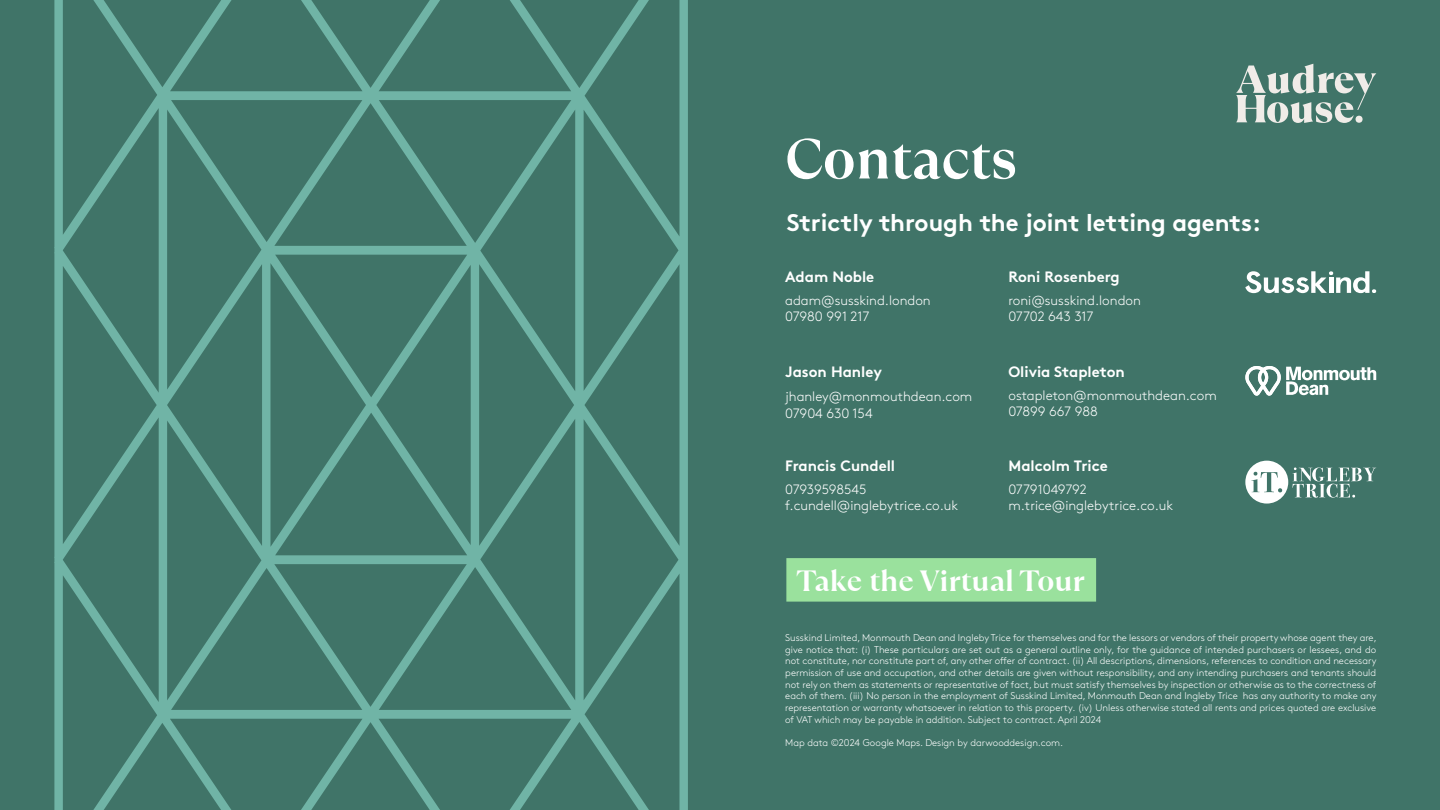
<style>
.page{position:relative;width:1440px;height:810px;background:#407468}
.page>*{position:absolute;margin:0;border:0;box-sizing:border-box;transform-origin:0 0}
.t1{font:700 56.25px "TT Ramillas Trl";color:#fff}
.t2{font:700 29.25px "TT Ramillas Trl";color:#fff}
.t3{font:700 24px "Brown";color:#fff}
.t4{font:700 15px "Brown";color:#fff}
.t5{font:300 13.5px/16.2px "Brown";color:#fff}
.t6{font:300 9.75px/11.7px "Brown";color:#fff;text-align:justify}
</style>
<div class="page">
<svg style="left:54px;top:0;width:634px;height:810px"></svg>
<svg style="left:1236px;top:64px;width:140px;height:59px"></svg>
<svg style="left:1245px;top:271px;width:131px;height:22px"></svg>
<svg style="left:1245px;top:366px;width:131px;height:30px"></svg>
<div style="left:786px;top:558px;width:310px;height:44px;background:#9ae19d;border:2px solid #9ae19d"></div>
<svg style="left:1245px;top:461px;width:131px;height:43px"></svg>
<h1 class="t1" style="left:785px;top:125px;width:234px">Contacts</h1>
<h3 class="t3" style="left:787px;top:203px;width:476px">Strictly through the joint letting agents:</h3>
<h3 class="t4" style="left:785px;top:265px;width:91px">Adam Noble</h3>
<h3 class="t5" style="left:785px;top:291px;width:147px">adam@susskind.london<br>07980 991 217</h3>
<h3 class="t4" style="left:1008px;top:265px;width:113px">Roni Rosenberg</h3>
<h3 class="t5" style="left:1008px;top:291px;width:134px">roni@susskind.london<br>07702 643 317</h3>
<h3 class="t4" style="left:785px;top:359px;width:98px">Jason Hanley</h3>
<h3 class="t5" style="left:785px;top:388px;width:189px">jhanley@monmouthdean.com<br>07904 630 154</h3>
<h3 class="t4" style="left:785px;top:454px;width:111px">Francis Cundell</h3>
<h3 class="t5" style="left:785px;top:481px;width:174px">07939598545 f.cundell@inglebytrice.co.uk</h3>
<h3 class="t4" style="left:1008px;top:359px;width:118px">Olivia Stapleton</h3>
<h3 class="t5" style="left:1008px;top:386px;width:210px">ostapleton@monmouthdean.com<br>07899 667 988</h3>
<h3 class="t4" style="left:1008px;top:454px;width:101px">Malcolm Trice</h3>
<h3 class="t5" style="left:1008px;top:481px;width:166px">07791049792 m.trice@inglebytrice.co.uk</h3>
<h2 class="t2" style="left:797px;top:563px;width:290px">Take the Virtual Tour</h2>
<p class="t6" style="left:785px;top:631px;width:593px">Susskind Limited, Monmouth Dean and Ingleby Trice for themselves and for the lessors or vendors of their property whose agent they are, give notice that: (i) These particulars are set out as a general outline only, for the guidance of intended purchasers or lessees, and do not constitute, nor constitute part of, any other offer of contract. (ii) All descriptions, dimensions, references to condition and necessary permission of use and occupation, and other details are given without responsibility, and any intending purchasers and tenants should not rely on them as statements or representative of fact, but must satisfy themselves by inspection or otherwise as to the correctness of each of them. (iii) No person in the employment of Susskind Limited, Monmouth Dean and Ingleby Trice has any authority to make any representation or warranty whatsoever in relation to this property. (iv) Unless otherwise stated all rents and prices quoted are exclusive of VAT which may be payable in addition. Subject to contract. April 2024</p>
<p class="t6" style="left:785px;top:736px;width:279px">Map data ©2024 Google Maps. Design by darwooddesign.com.</p>
</div>
